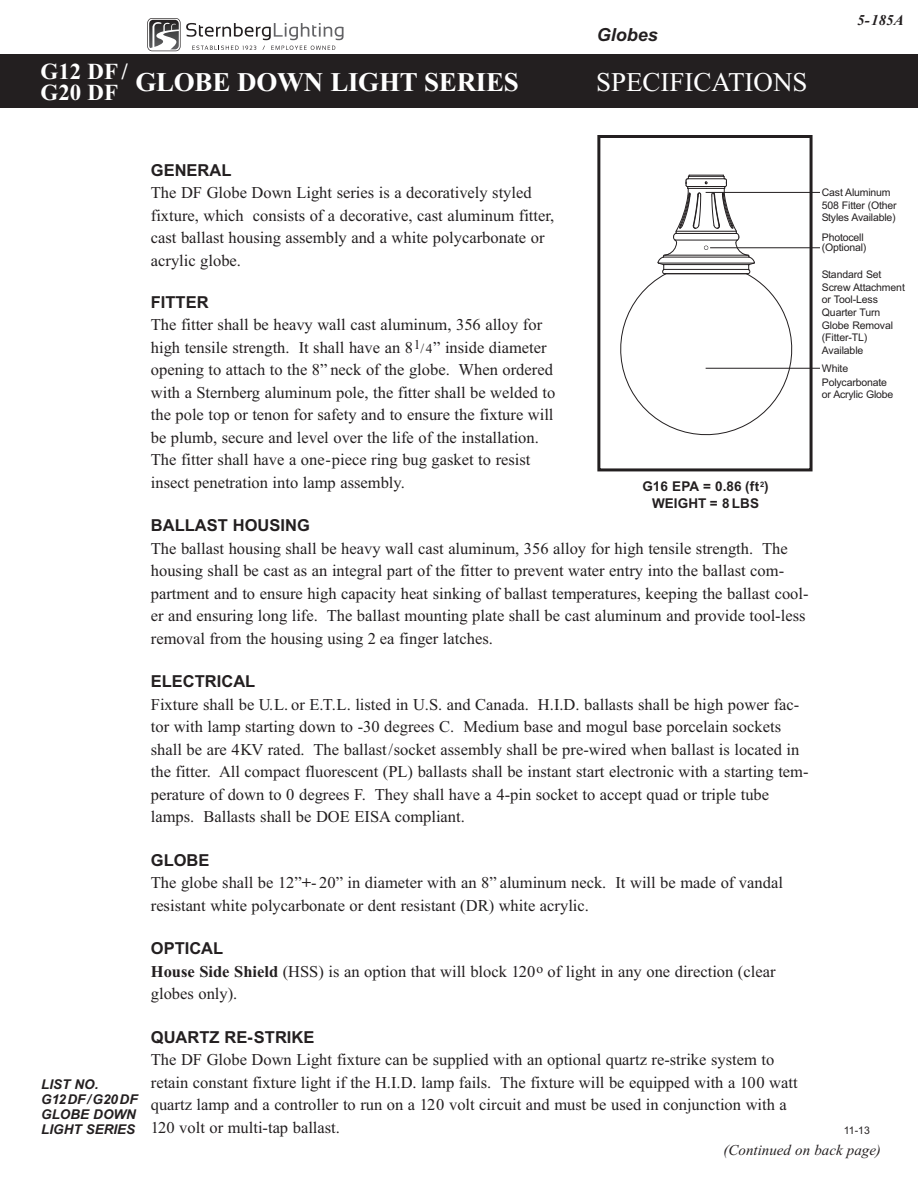
<style>
.page{position:relative;width:918px;height:1188px;background:#fff}
.page>*{position:absolute;margin:0;border:0;box-sizing:border-box;transform-origin:0 0}
.t1{font:700 27px "Times New Roman";letter-spacing:-.01em;color:#fff}
.t2{font:27px "Times New Roman";color:#fff}
.t3{font:700 22.95px/21px "Times New Roman";color:#fff}
.t4{font:italic 700 18px "Arial";color:#231f20}
.t5{font:16.5px/22.5px "Times New Roman";color:#231f20}
.t6{font:700 16.5px "Arial";color:#231f20}
.t7{font:italic 15px "Times New Roman";color:#231f20}
.t8{font:italic 700 15px "Times New Roman";color:#231f20}
.t9{font:italic 700 13.5px/15px "Arial";color:#231f20}
.t10{font:700 13.5px/16.5px "Arial";letter-spacing:.005em;color:#231f20;text-align:center}
.t11{font:10.5px/12.6px "Arial";letter-spacing:-.015em;color:#231f20}
.s1{font-size:13.5px}
.s2{font-weight:700}
</style>
<div class="page">
<div style="left:0;top:54px;width:918px;height:54px;background:#231f20"></div>
<div style="left:597px;top:135px;width:216px;height:336px;border:3px solid #231f20"></div>
<hr style="left:706px;top:368px;width:118px;height:1px;background:#231f20">
<hr style="left:710px;top:247px;width:114px;height:1px;background:#231f20">
<hr style="left:706px;top:192px;width:118px;height:1px;background:#231f20">
<div style="left:820px;top:162px;width:91px;height:314px;background:#fff"></div>
<svg style="left:620px;top:175px;width:181px;height:261px"></svg>
<svg style="left:147px;top:18px;width:197px;height:33px"></svg>
<p class="t4" style="left:597px;top:25px;width:63px">Globes</p>
<h2 class="t3" style="left:41px;top:60px;width:89px">G12 DF/<br>G20 DF</h2>
<h1 class="t1" style="left:135px;top:66px;width:385px">GLOBE DOWN LIGHT SERIES</h1>
<h1 class="t2" style="left:596px;top:66px;width:213px">SPECIFICATIOnS</h1>
<p class="t8" style="left:857px;top:11px;width:48px">5-185A</p>
<p class="t9" style="left:41px;top:1077px;width:98px">LIST NO.<br>G12DF/G20DF<br>GLOBE DOWN<br>LIGHT SERIES</p>
<p class="t6" style="left:151px;top:161px;width:82px">GENERAL</p>
<p class="t5" style="left:151px;top:182px;width:405px">The DF Globe Down Light series is a decoratively styled fixture, which consists of a decorative, cast aluminum fitter, cast ballast housing assembly and a white polycarbonate or acrylic globe.</p>
<p class="t6" style="left:151px;top:293px;width:59px">FITTER</p>
<p class="t5" style="left:151px;top:314px;width:406px">The fitter shall be heavy wall cast aluminum, 356 alloy for high tensile strength. It shall have an 8<sup>1</sup><span class="s1">/4</span>” inside diameter opening to attach to the 8” neck of the globe. When ordered with a Sternberg aluminum pole, the fitter shall be welded to the pole top or tenon for safety and to ensure the fixture will be plumb, secure and level over the life of the installation.<br>The fitter shall have a one-piece ring bug gasket to resist insect penetration into lamp assembly.</p>
<p class="t6" style="left:151px;top:516px;width:161px">BALLAST HOUSING</p>
<p class="t5" style="left:151px;top:537px;width:659px">The ballast housing shall be heavy wall cast aluminum, 356 alloy for high tensile strength. The housing shall be cast as an integral part of the fitter to prevent water entry into the ballast com&shy;partment and to ensure high capacity heat sinking of ballast temperatures, keeping the ballast cool&shy;er and ensuring long life. The ballast mounting plate shall be cast aluminum and provide tool-less removal from the housing using 2 ea finger latches.</p>
<p class="t6" style="left:151px;top:672px;width:106px">ELECTRICAL</p>
<p class="t5" style="left:151px;top:693px;width:659px">Fixture shall be U.L. or E.T.L. listed in U.S. and Canada. H.I.D. ballasts shall be high power fac&shy;tor with lamp starting down to -30 degrees C. Medium base and mogul base porcelain sockets shall be are 4KV rated. The ballast/socket assembly shall be pre-wired when ballast is located in the fitter. All compact fluorescent (PL) ballasts shall be instant start electronic with a starting tem&shy;perature of down to 0 degrees F. They shall have a 4-pin socket to accept quad or triple tube lamps. Ballasts shall be DOE EISA compliant.</p>
<p class="t6" style="left:151px;top:851px;width:60px">GLOBE</p>
<p class="t5" style="left:151px;top:872px;width:634px">The globe shall be 12”<span class="s2">+</span>- 20” in diameter with an 8” aluminum neck. It will be made of vandal resistant white polycarbonate or dent resistant (DR) white acrylic.</p>
<p class="t6" style="left:151px;top:939px;width:74px">OPTICAL</p>
<p class="t5" style="left:151px;top:960px;width:626px"><span class="s2">House Side Shield</span> (HSS) is an option that will block 120<sup>o</sup> of light in any one direction (clear globes only).</p>
<p class="t6" style="left:151px;top:1028px;width:165px">QUARTZ RE-STRIKE</p>
<p class="t5" style="left:151px;top:1049px;width:648px">The DF Globe Down Light fixture can be supplied with an optional quartz re-strike system to retain constant fixture light if the H.I.D. lamp fails. The fixture will be equipped with a 100 watt quartz lamp and a controller to run on a 120 volt circuit and must be used in conjunction with a 120 volt or multi-tap ballast.</p>
<p class="t10" style="left:642px;top:478px;width:128px">G16 EPA = 0.86 (ft<sup>2</sup>)<br>WEIGHT = 8 LBS</p>
<p class="t11" style="left:822px;top:186px;width:76px">Cast Aluminum<br>508 Fitter (Other<br>Styles Available)</p>
<p class="t11" style="left:822px;top:232px;width:46px;line-height:9.9px">Photocell (Optional)</p>
<p class="t11" style="left:822px;top:268px;width:85px">Standard Set<br>Screw Attachment or Tool-Less<br>Quarter Turn<br>Globe Removal (Fitter-TL)<br>Available</p>
<p class="t11" style="left:822px;top:362px;width:73px">White<br>Polycarbonate or Acrylic Globe</p>
<p class="t11" style="left:844px;top:1124px;width:28px">11-13</p>
<p class="t7" style="left:724px;top:1141px;width:159px">(Continued on back page)</p>
</div>
